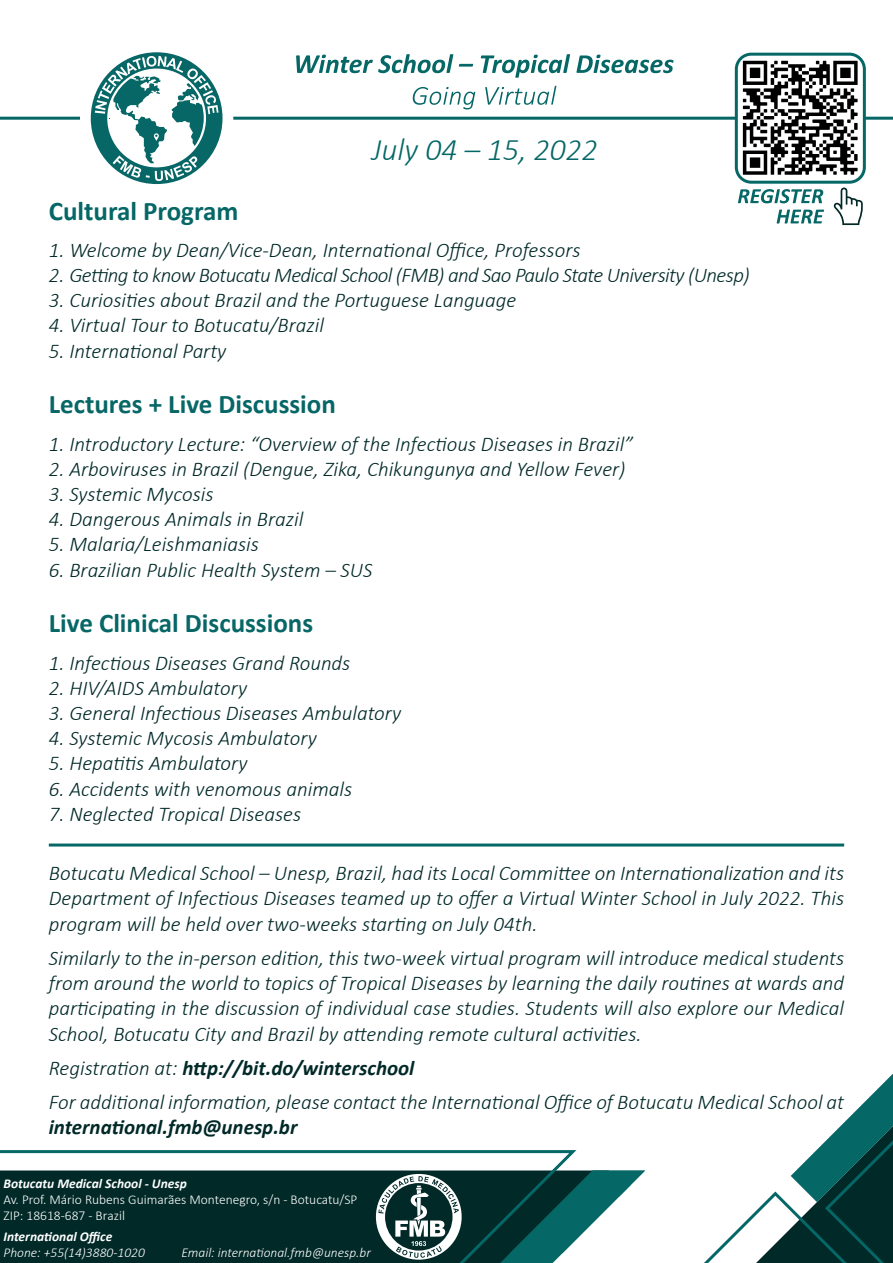
<style>
.page{position:relative;width:893px;height:1263px;background:#fff}
.page>*{position:absolute;margin:0;border:0;box-sizing:border-box;transform-origin:0 0}
.t1{font:italic 300 31.5px "Calibri";color:#056766}
.t2{font:700 27px "Calibri";color:#076766}
.t3{font:700 27px "Calibri";color:#056766}
.t4{font:italic 300 21px/25.2px "Calibri";color:#002928;text-align:justify}
.t5{font:italic 300 21px "Calibri";letter-spacing:-.03em;color:#002928}
.t6{font:italic 700 21px "Calibri";color:#002928}
.t7{font:300 13.5px/16.2px "Calibri";color:#fff}
.t8{font:italic 300 13.5px "Calibri";color:#fff}
.t9{font:italic 700 13.5px "Calibri";color:#fff}
.s1{font-weight:700}
</style>
<div class="page">
<svg style="left:704px;top:1073px;width:189px;height:190px"></svg>
<svg style="left:576px;top:1170px;width:69px;height:70px"></svg>
<svg style="left:0;top:1150px;width:576px;height:113px;fill:#002928"></svg>
<hr style="left:0;top:117px;width:80px;height:3px;background:#056766">
<hr style="left:233px;top:117px;width:660px;height:3px;background:#056766">
<hr style="left:49px;top:843px;width:795px;height:3px;background:#056766">
<div style="left:91px;top:52px;width:132px;height:132px;background:#076766;border-radius:50%"></div>
<svg style="left:95px;top:56px;width:124px;height:125px"></svg>
<svg style="left:296px;top:54px;width:157px;height:19px"></svg>
<svg style="left:459px;top:64px;width:14px;height:3px"></svg>
<svg style="left:481px;top:54px;width:89px;height:24px"></svg>
<svg style="left:576px;top:55px;width:97px;height:18px"></svg>
<svg style="left:413px;top:87px;width:62px;height:22px"></svg>
<svg style="left:485px;top:86px;width:71px;height:19px"></svg>
<img style="left:737px;top:55px;width:125px;height:125px">
<div style="left:735px;top:53px;width:131px;height:131px;border:3px solid #056766;border-radius:15px"></div>
<svg style="left:833px;top:187px;width:30px;height:38px"></svg>
<svg style="left:738px;top:189px;width:85px;height:14px"></svg>
<svg style="left:777px;top:210px;width:47px;height:13px"></svg>
<h1 class="t1" style="left:372px;top:130px;width:228px">July 04 – 15, 2022</h1>
<p class="t3" style="left:49px;top:192px;width:191px">Cultural Program</p>
<p class="t4" style="left:49px;top:237px;width:533px">1. Welcome by Dean/Vice-Dean, International Office, Professors</p>
<p class="t5" style="left:49px;top:262px;width:702px">2. Getting to know Botucatu Medical School (FMB) and Sao Paulo State University (Unesp)</p>
<p class="t4" style="left:49px;top:287px;width:469px">3. Curiosities about Brazil and the Portuguese Language</p>
<p class="t4" style="left:49px;top:313px;width:277px">4. Virtual Tour to Botucatu/Brazil</p>
<p class="t4" style="left:49px;top:338px;width:179px">5. International Party</p>
<p class="t2" style="left:49px;top:385px;width:289px">Lectures + Live Discussion</p>
<p class="t4" style="left:49px;top:431px;width:586px">1. Introductory Lecture: “Overview of the Infectious Diseases in Brazil”</p>
<p class="t4" style="left:49px;top:456px;width:578px">2. Arboviruses in Brazil (Dengue, Zika, Chikungunya and Yellow Fever)</p>
<p class="t4" style="left:49px;top:481px;width:166px">3. Systemic Mycosis</p>
<p class="t4" style="left:49px;top:506px;width:256px">4. Dangerous Animals in Brazil</p>
<p class="t4" style="left:49px;top:532px;width:212px">5. Malaria/Leishmaniasis</p>
<p class="t4" style="left:49px;top:557px;width:325px">6. Brazilian Public Health System – SUS</p>
<p class="t2" style="left:49px;top:604px;width:266px">Live Clinical Discussions</p>
<p class="t4" style="left:49px;top:650px;width:303px">1. Infectious Diseases Grand Rounds</p>
<p class="t4" style="left:49px;top:675px;width:200px">2. HIV/AIDS Ambulatory</p>
<p class="t4" style="left:49px;top:700px;width:354px">3. General Infectious Diseases Ambulatory</p>
<p class="t4" style="left:49px;top:725px;width:269px">4. Systemic Mycosis Ambulatory</p>
<p class="t4" style="left:49px;top:751px;width:200px">5. Hepatitis Ambulatory</p>
<p class="t4" style="left:49px;top:776px;width:305px">6. Accidents with venomous animals</p>
<p class="t4" style="left:49px;top:801px;width:254px">7. Neglected Tropical Diseases</p>
<p class="t4" style="left:49px;top:860px;width:797px">Botucatu Medical School – Unesp, Brazil, had its Local Committee on Internationalization and its Department of Infectious Diseases teamed up to offer a Virtual Winter School in July 2022. This program will be held over two-weeks starting on July 04th.</p>
<p class="t4" style="left:49px;top:945px;width:797px">Similarly to the in-person edition, this two-week virtual program will introduce medical students from around the world to topics of Tropical Diseases by learning the daily routines at wards and participating in the discussion of individual case studies. Students will also explore our Medical School, Botucatu City and Brazil by attending remote cultural activities.</p>
<p class="t4" style="left:49px;top:1050px;width:797px;line-height:34.2px">Registration at: <span class="s1">http://bit.do/winterschool<br></span>For additional information, please contact the International Office of Botucatu Medical School at</p>
<p class="t6" style="left:49px;top:1112px;width:250px">international.fmb@unesp.br</p>
<p class="t9" style="left:3px;top:1174px;width:185px">Botucatu Medical School - Unesp</p>
<p class="t7" style="left:3px;top:1191px;width:355px">Av. Prof. Mário Rubens Guimarães Montenegro, s/n - Botucatu/SP<br>ZIP: 18618-687 - Brazil</p>
<p class="t9" style="left:3px;top:1227px;width:110px">International Office</p>
<p class="t8" style="left:3px;top:1244px;width:143px">Phone: +55(14)3880-1020</p>
<p class="t8" style="left:181px;top:1244px;width:191px">Email: international.fmb@unesp.br</p>
</div>
